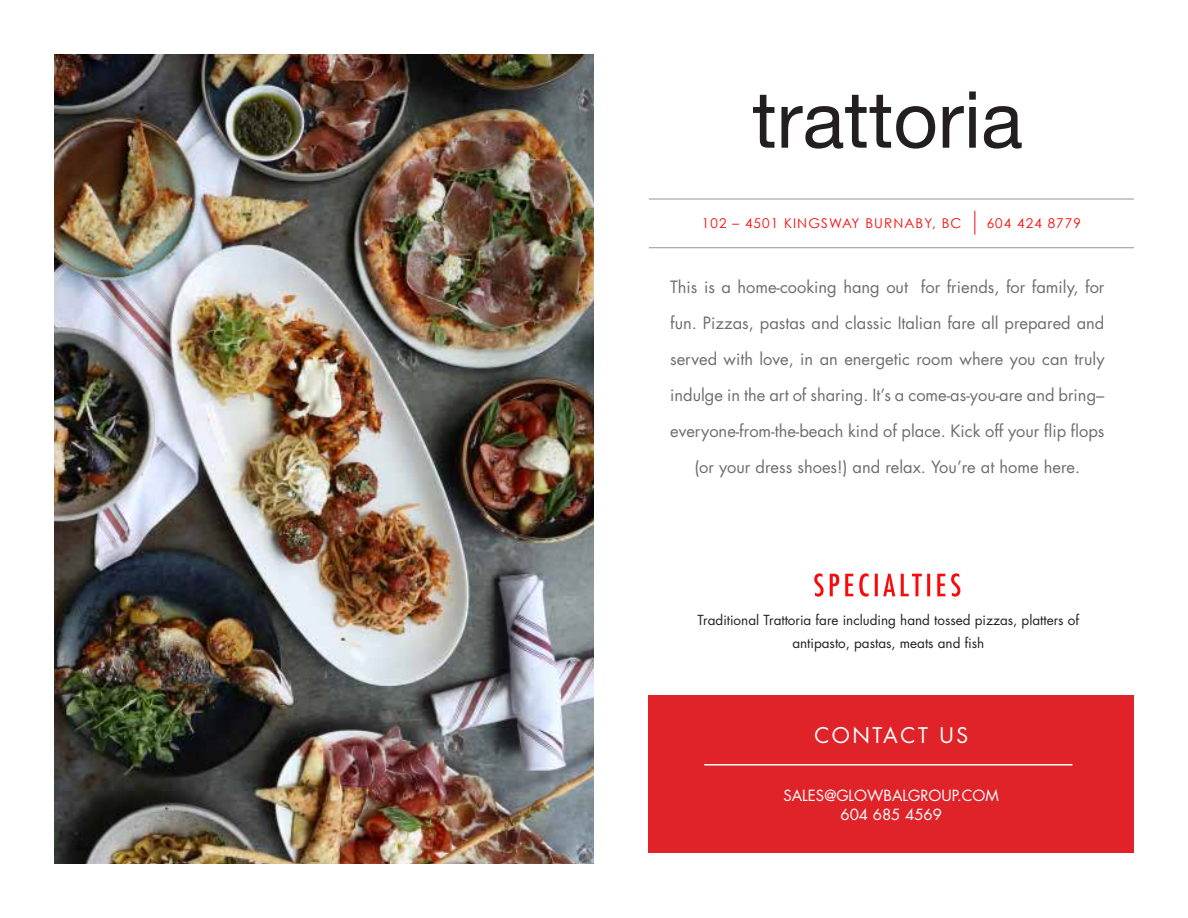
<style>
.page{position:relative;width:1188px;height:918px;background:#fff}
.page>*{position:absolute;margin:0;border:0;box-sizing:border-box;transform-origin:0 0}
.t1{font:21px "Futura";letter-spacing:.12em;color:#fff}
.t2{font:16.5px/36px "Futura";color:#6d6e71;text-align:center}
.t3{font:15px/18.6px "Futura";color:#fff;text-align:center}
.t4{font:13.5px/23.1px "Futura";color:#231f20;text-align:center}
.t5{font:13.5px "Century Gothic";letter-spacing:.08em;color:#f80b0b}
</style>
<div class="page">
<div style="left:649px;top:695px;width:485px;height:158px;background:#df2329"></div>
<svg style="left:814px;top:573px;width:146px;height:24px"></svg>
<svg style="left:974px;top:211px;width:1px;height:24px"></svg>
<hr style="left:649px;top:199px;width:485px;height:1px;background:#939598">
<hr style="left:649px;top:247px;width:485px;height:1px;background:#939598">
<hr style="left:704px;top:764px;width:368px;height:2px;background:#fff">
<svg style="left:753px;top:95px;width:21px;height:53px"></svg>
<svg style="left:781px;top:95px;width:154px;height:54px"></svg>
<svg style="left:943px;top:91px;width:33px;height:57px"></svg>
<svg style="left:984px;top:106px;width:38px;height:43px"></svg>
<img style="left:54px;top:54px;width:540px;height:810px">
<p class="t5" style="left:702px;top:215px;width:261px">102 – 4501 KINGSWAY BURNABY, BC</p>
<p class="t5" style="left:987px;top:215px;width:96px">604 424 8779</p>
<p class="t2" style="left:670px;top:269px;width:436px">This is a home-cooking hang out for friends, for family, for fun. Pizzas, pastas and classic Italian fare all prepared and served with love, in an energetic room where you can truly indulge in the art of sharing. It’s a come-as-you-are and bring– everyone-from-the-beach kind of place. Kick off your flip flops (or your dress shoes!) and relax. You’re at home here.</p>
<p class="t4" style="left:697px;top:608px;width:383px">Traditional Trattoria fare including hand tossed pizzas, platters of antipasto, pastas, meats and fish</p>
<p class="t1" style="left:814px;top:721px;width:155px">CONTACT US</p>
<p class="t3" style="left:783px;top:786px;width:217px">SALES@GLOWBALGROUP.COM<br>604 685 4569</p>
</div>
